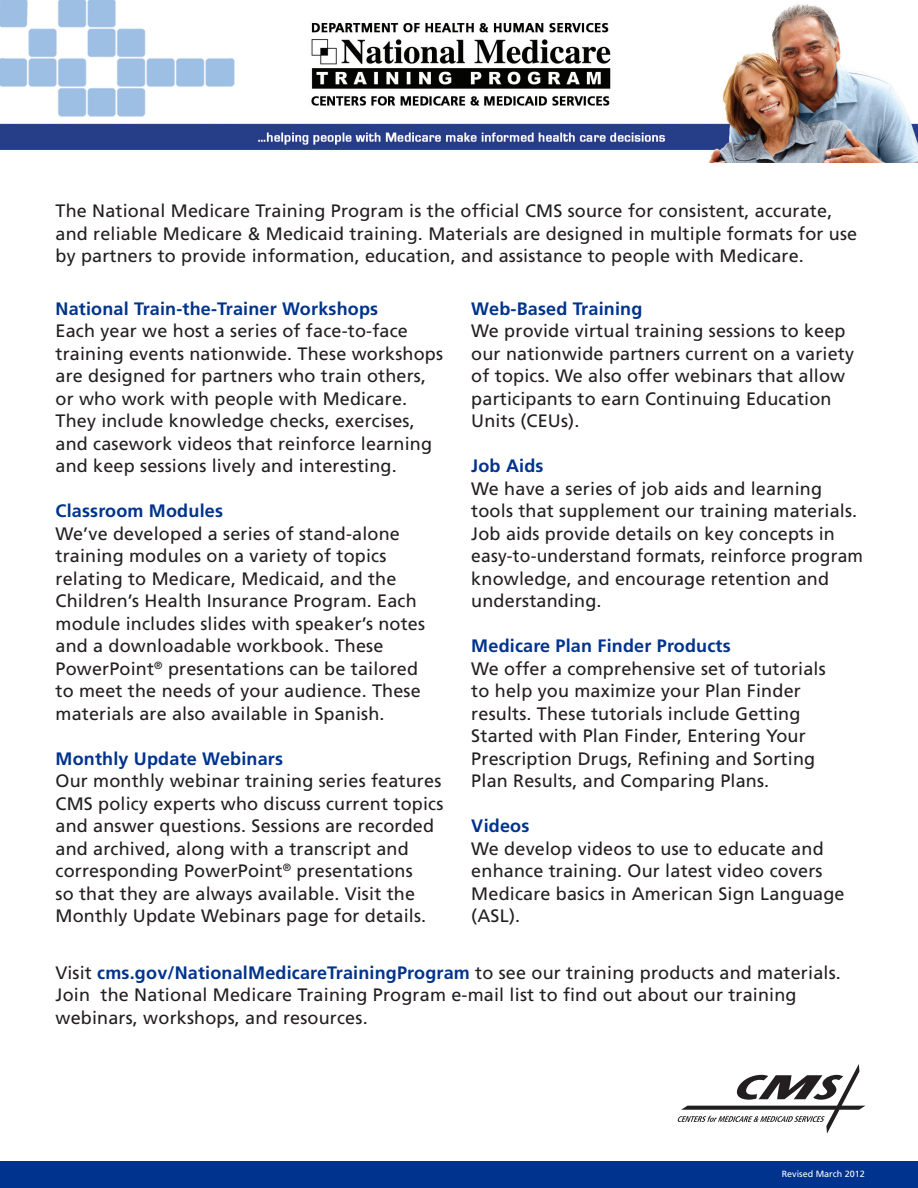
<style>
.page{position:relative;width:918px;height:1188px;background:#fff}
.page>*{position:absolute;margin:0;border:0;box-sizing:border-box;transform-origin:0 0}
.t1{font:18px/22.5px "Frutiger";letter-spacing:.01em;color:#231f20}
.t2{font:700 18px "Frutiger";letter-spacing:.01em;color:#00338e}
.t3{font:9px "Frutiger";color:#fff}
.s1{font-weight:700;color:#00338e}
</style>
<div class="page">
<div style="left:0;top:1161px;width:918px;height:27px;background:#00338e"></div>
<img style="left:0;top:0;width:918px;height:162px">
<svg style="left:678px;top:1064px;width:188px;height:70px"></svg>
<p class="t1" style="left:56px;top:199px;width:803px">The National Medicare Training Program is the official CMS source for consistent, accurate, and reliable Medicare &amp; Medicaid training. Materials are designed in multiple formats for use by partners to provide information, education, and assistance to people with Medicare.</p>
<p class="t2" style="left:56px;top:298px;width:324px">National Train-the-Trainer Workshops</p>
<p class="t1" style="left:56px;top:320px;width:389px">Each year we host a series of face-to-face training events nationwide. These workshops are designed for partners who train others, or who work with people with Medicare.<br>They include knowledge checks, exercises, and casework videos that reinforce learning and keep sessions lively and interesting.</p>
<p class="t2" style="left:56px;top:501px;width:169px">Classroom Modules</p>
<p class="t1" style="left:56px;top:522px;width:371px">We’ve developed a series of stand-alone training modules on a variety of topics relating to Medicare, Medicaid, and the Children’s Health Insurance Program. Each module includes slides with speaker’s notes and a downloadable workbook. These PowerPoint<sup>®</sup> presentations can be tailored to meet the needs of your audience. These materials are also available in Spanish.</p>
<p class="t2" style="left:56px;top:748px;width:229px">Monthly Update Webinars</p>
<p class="t1" style="left:56px;top:770px;width:389px">Our monthly webinar training series features CMS policy experts who discuss current topics and answer questions. Sessions are recorded and archived, along with a transcript and corresponding PowerPoint<sup>®</sup> presentations<br>so that they are always available. Visit the Monthly Update Webinars page for details.</p>
<p class="t2" style="left:471px;top:298px;width:173px">Web-Based Training</p>
<p class="t1" style="left:471px;top:320px;width:384px">We provide virtual training sessions to keep our nationwide partners current on a variety of topics. We also offer webinars that allow participants to earn Continuing Education Units (CEUs).</p>
<p class="t2" style="left:471px;top:456px;width:74px">Job Aids</p>
<p class="t1" style="left:471px;top:477px;width:393px">We have a series of job aids and learning tools that supplement our training materials.<br>Job aids provide details on key concepts in easy-to-understand formats, reinforce program knowledge, and encourage retention and understanding.</p>
<p class="t2" style="left:471px;top:636px;width:261px">Medicare Plan Finder Products</p>
<p class="t1" style="left:471px;top:657px;width:356px">We offer a comprehensive set of tutorials to help you maximize your Plan Finder results. These tutorials include Getting Started with Plan Finder, Entering Your Prescription Drugs, Refining and Sorting Plan Results, and Comparing Plans.</p>
<p class="t2" style="left:471px;top:816px;width:60px">Videos</p>
<p class="t1" style="left:471px;top:837px;width:375px">We develop videos to use to educate and enhance training. Our latest video covers<br>Medicare basics in American Sign Language (ASL).</p>
<p class="t1" style="left:56px;top:961px;width:787px">Visit <span class="s1">cms.gov/NationalMedicareTrainingProgram</span> to see our training products and materials.<br>Join the National Medicare Training Program e-mail list to find out about our training webinars, workshops, and resources.</p>
<p class="t3" style="left:782px;top:1169px;width:85px">Revised March 2012</p>
</div>
